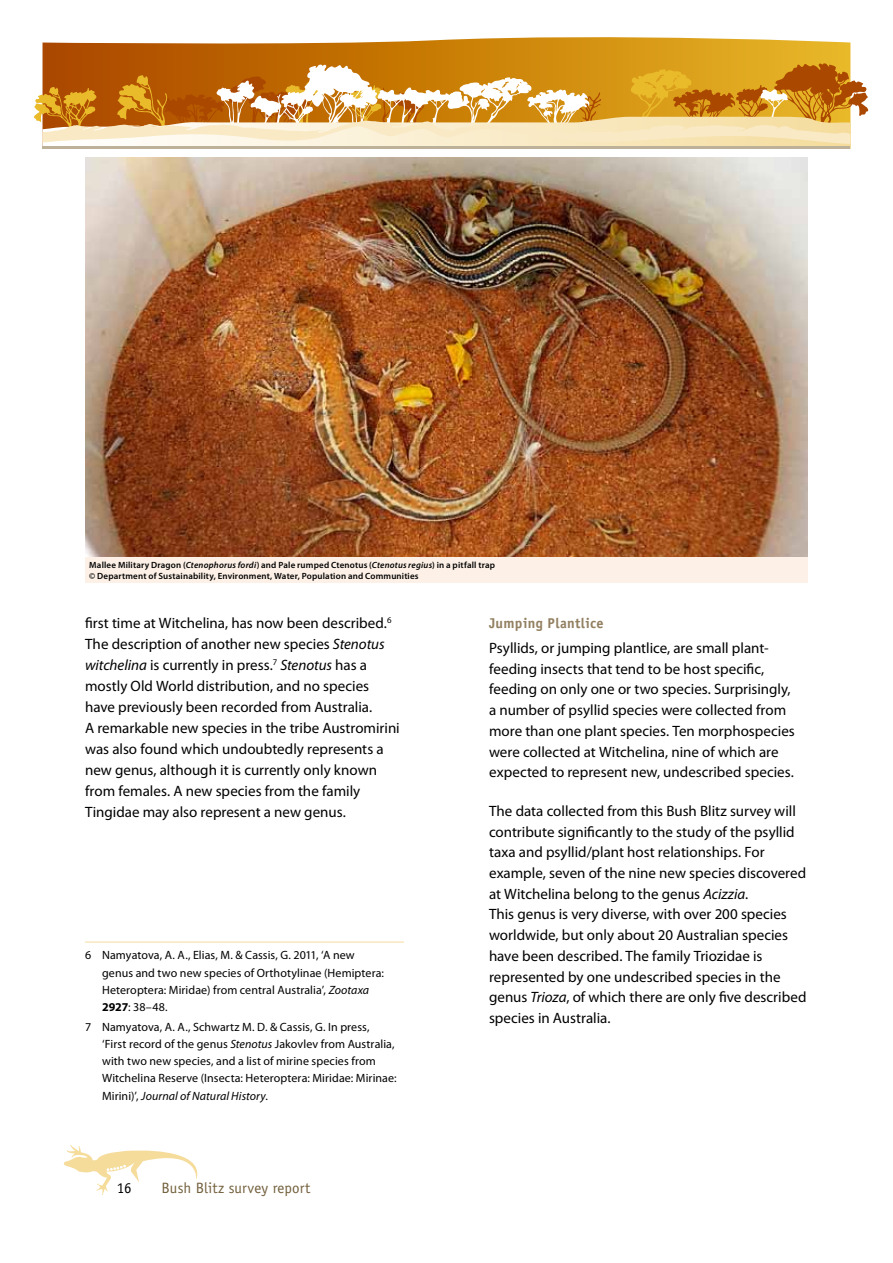
<style>
.page{position:relative;width:893px;height:1263px;background:#fff}
.page>*{position:absolute;margin:0;border:0;box-sizing:border-box;transform-origin:0 0}
.t1{font:15px/20.7px "Myriad Pro";color:#000}
.t2{font:15px "Officina Sans";letter-spacing:.005em;color:#73603d}
.t3{font:15px "Officina Sans";color:#000}
.t4{font:700 14.25px "Officina Sans";letter-spacing:.02em;color:#938061}
.t5{font:12px/17.2px "Myriad Pro";letter-spacing:.005em;color:#000}
.t6{font:600 9px/10.8px "Myriad Pro";letter-spacing:.02em;color:#000}
.s1{font-style:italic}
.s2{font-weight:700}
</style>
<div class="page">
<svg style="left:43px;top:37px;width:807px;height:25px;background:#d29330"></svg>
<svg style="left:34px;top:62px;width:835px;height:87px;background:#dbaa60"></svg>
<hr style="left:43px;top:147px;width:807px;height:2px;background:#beb199">
<svg style="left:63px;top:1145px;width:135px;height:50px"></svg>
<img style="left:85px;top:157px;width:723px;height:400px">
<div style="left:85px;top:557px;width:723px;height:26px;background:#fdf1e7"></div>
<hr style="left:85px;top:942px;width:319px;height:1px;background:#f5dc9b">
<p class="t6" style="left:89px;top:559px;width:407px">Mallee Military Dragon (<span class="s1">Ctenophorus fordi</span>) and Pale rumped Ctenotus (<span class="s1">Ctenotus regius</span>) in a pitfall trap © Department of Sustainability, Environment, Water, Population and Communities</p>
<p class="t1" style="left:85px;top:612px;width:316px">first time at Witchelina, has now been described.<sup>6<br></sup>The description of another new species <span class="s1">Stenotus witchelina</span> is currently in press.<sup>7</sup> <span class="s1">Stenotus</span> has a mostly Old World distribution, and no species have previously been recorded from Australia.<br>A remarkable new species in the tribe Austromirini was also found which undoubtedly represents a new genus, although it is currently only known from females. A new species from the family Tingidae may also represent a new genus.</p>
<p class="t4" style="left:489px;top:614px;width:116px">Jumping Plantlice</p>
<p class="t1" style="left:489px;top:637px;width:307px">Psyllids, or jumping plantlice, are small plant&shy;feeding insects that tend to be host specific, feeding on only one or two species. Surprisingly, a number of psyllid species were collected from more than one plant species. Ten morphospecies were collected at Witchelina, nine of which are expected to represent new, undescribed species.</p>
<p class="t1" style="left:489px;top:800px;width:319px">The data collected from this Bush Blitz survey will contribute significantly to the study of the psyllid taxa and psyllid/plant host relationships. For example, seven of the nine new species discovered at Witchelina belong to the genus <span class="s1">Acizzia</span>.<br>This genus is very diverse, with over 200 species worldwide, but only about 20 Australian species have been described. The family Triozidae is represented by one undescribed species in the genus <span class="s1">Trioza</span>, of which there are only five described species in Australia.</p>
<p class="t5" style="left:102px;top:946px;width:283px;text-indent:-17px">6 Namyatova, A. A., Elias, M. &amp; Cassis, G. 2011, ‘A new genus and two new species of Orthotylinae (Hemiptera:<br>Heteroptera: Miridae) from central Australia’, <span class="s1">Zootaxa </span><span class="s2">2927</span>: 38–48.</p>
<p class="t5" style="left:102px;top:1018px;width:296px;text-indent:-17px">7 Namyatova, A. A., Schwartz M. D. &amp; Cassis, G. In press, ‘First record of the genus <span class="s1">Stenotus</span> Jakovlev from Australia, with two new species, and a list of mirine species from Witchelina Reserve (Insecta: Heteroptera: Miridae: Mirinae:<br>Mirini)’, <span class="s1">Journal of Natural History</span>.</p>
<p class="t3" style="left:117px;top:1179px;width:16px">16</p>
<p class="t2" style="left:162px;top:1179px;width:150px">Bush Blitz survey report</p>
</div>
